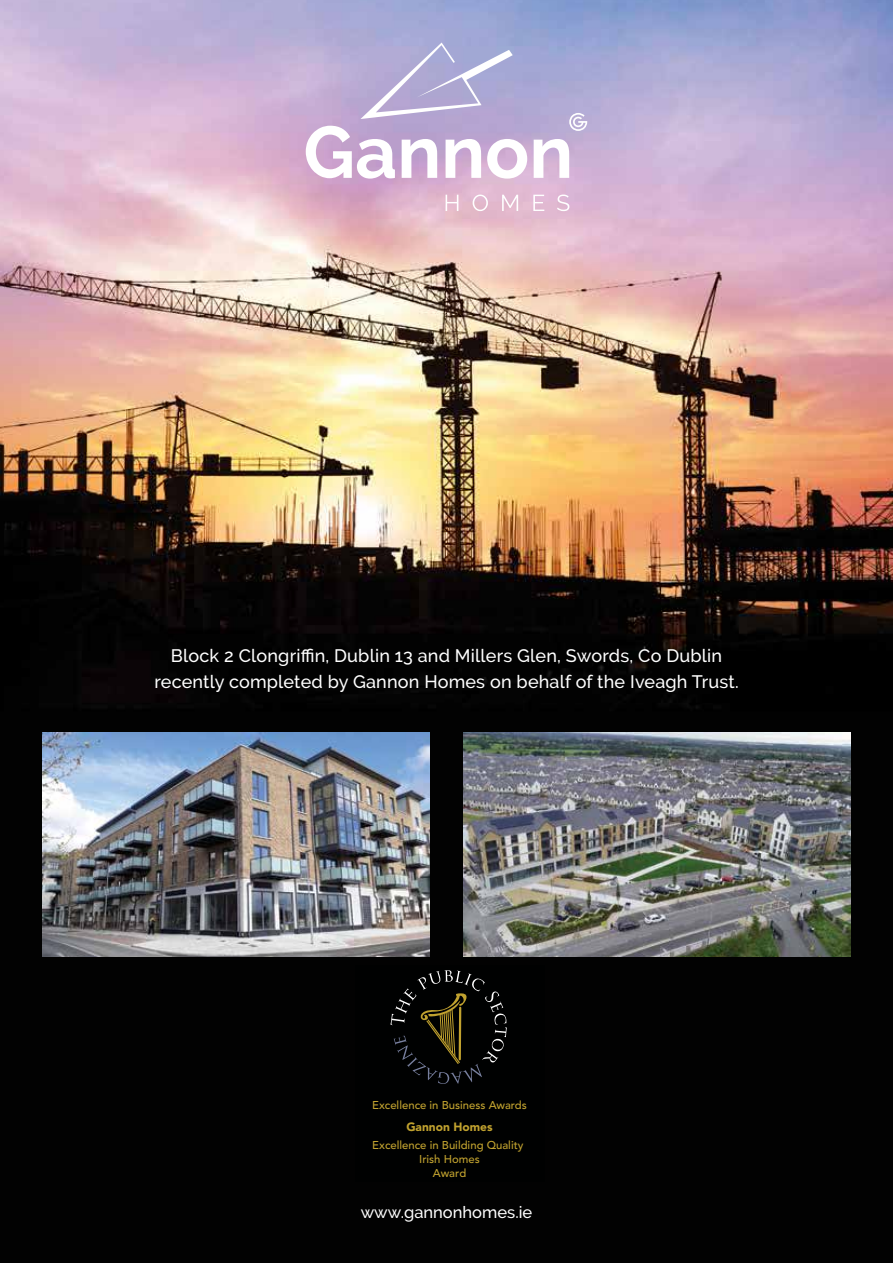
<style>
.page{position:relative;width:893px;height:1263px;background:#fff}
.page>*{position:absolute;margin:0;border:0;box-sizing:border-box;transform-origin:0 0}
.t1{font:500 18px/26.7px "Raleway";letter-spacing:.01em;color:#fff;text-align:center}
.t2{font:500 16.5px "Raleway";color:#fff}
.t3{font:900 12px "Avenir LT";color:#c1a22f}
.t4{font:500 11.25px/13.6px "Avenir LT";color:#c1a22f;text-align:center}
.t5{font:500 10.8px/13px "Avenir LT";color:#c1a22f;text-align:center}
</style>
<div class="page">
<img style="left:0;top:0;width:893px;height:1263px">
<svg style="left:446px;top:195px;width:12px;height:16px"></svg>
<svg style="left:473px;top:195px;width:15px;height:16px"></svg>
<svg style="left:502px;top:195px;width:16px;height:16px"></svg>
<svg style="left:533px;top:195px;width:11px;height:16px"></svg>
<svg style="left:557px;top:195px;width:12px;height:16px"></svg>
<svg style="left:306px;top:126px;width:89px;height:53px"></svg>
<svg style="left:402px;top:139px;width:35px;height:39px"></svg>
<svg style="left:446px;top:139px;width:35px;height:39px"></svg>
<svg style="left:487px;top:139px;width:40px;height:40px"></svg>
<svg style="left:534px;top:139px;width:35px;height:39px"></svg>
<svg style="left:360px;top:43px;width:153px;height:76px"></svg>
<svg style="left:569px;top:113px;width:18px;height:18px"></svg>
<img style="left:43px;top:733px;width:386px;height:224px">
<img style="left:463px;top:733px;width:387px;height:224px">
<div style="left:355px;top:966px;width:189px;height:216px;background:#000101"></div>
<svg style="left:390px;top:970px;width:117px;height:114px"></svg>
<p class="t1" style="left:154px;top:642px;width:586px">Block 2 Clongriffin, Dublin 13 and Millers Glen, Swords, Co Dublin recently completed by Gannon Homes on behalf of the Iveagh Trust.</p>
<p class="t4" style="left:372px;top:1098px;width:156px">Excellence in Business Awards</p>
<p class="t3" style="left:406px;top:1120px;width:88px">Gannon Homes</p>
<p class="t4" style="left:372px;top:1139px;width:153px">Excellence in Building Quality<br>Irish Homes<br>Award</p>
<p class="t5" style="left:419px;top:1143px;width:59px">Irish Homes<br>Award</p>
<p class="t2" style="left:361px;top:1202px;width:173px">www.gannonhomes.ie</p>
</div>
